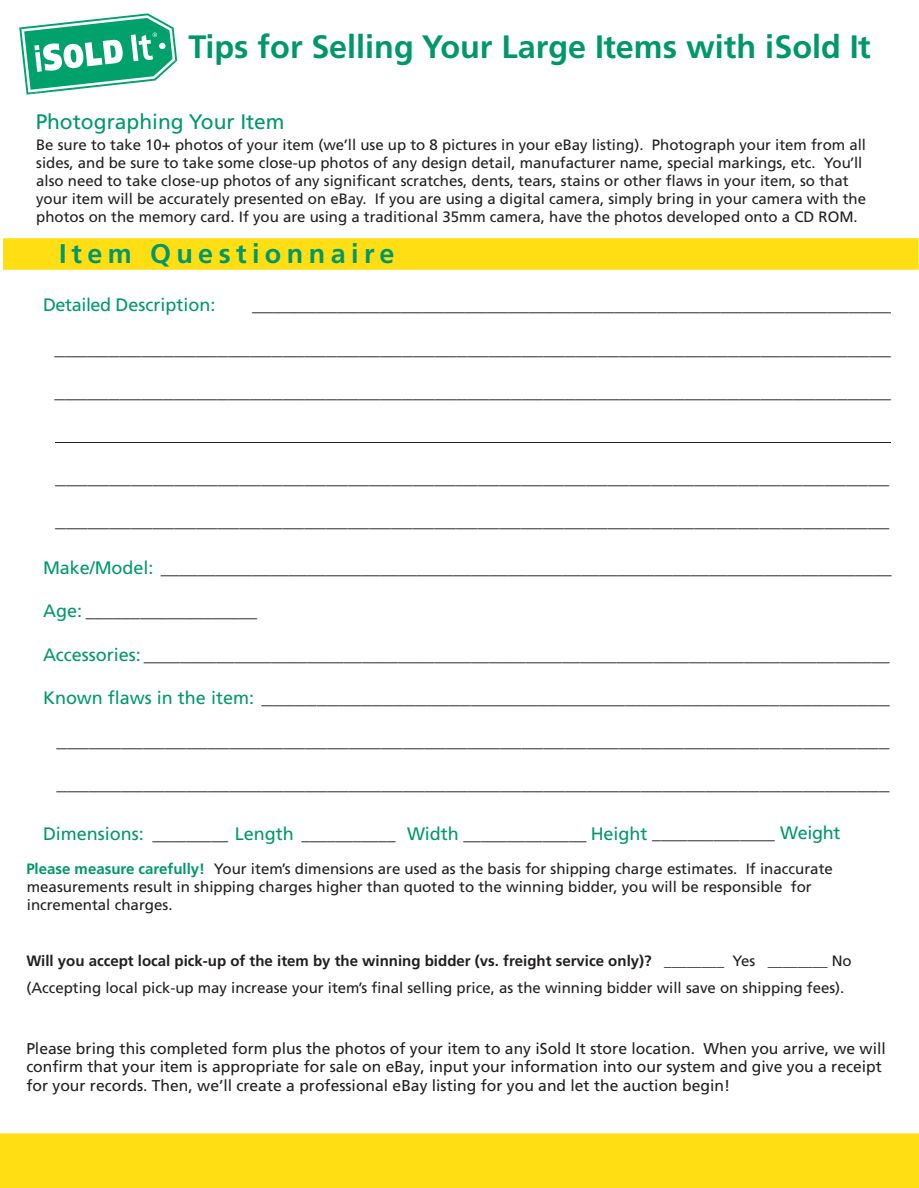
<style>
.page{position:relative;width:919px;height:1188px;background:#fff}
.page>*{position:absolute;margin:0;border:0;box-sizing:border-box;transform-origin:0 0}
.t1{font:700 32.4px "Frutiger";color:#00986b}
.t2{font:700 27px "Frutiger";letter-spacing:.2em;color:#00986b}
.t3{font:21px "Frutiger";color:#00986b}
.t4{font:18px "Adobe Garamond Pro";color:#231f20;scale:1.2 1}
.t5{font:18px "Adobe Garamond Pro";color:#231f20;scale:1.21 1}
.t6{font:18px "Adobe Garamond Pro";color:#231f20;scale:1.22 1}
.t7{font:18px "Adobe Garamond Pro";color:#231f20}
.t8{font:18px "Adobe Garamond Pro";color:#231f20;scale:2.02 1}
.t9{font:18px "Adobe Garamond Pro";color:#231f20;scale:2.03 1}
.t10{font:18px "Adobe Garamond Pro";color:#231f20;scale:.94 1}
.t11{font:18px "Adobe Garamond Pro";color:#231f20;scale:2.37 1}
.t12{font:18px "Adobe Garamond Pro";color:#231f20;scale:3.09 1}
.t13{font:18px "Frutiger";color:#00986b}
.t14{font:15.75px/18.8px "Frutiger";color:#231f20}
.t15{font:15px/18px "Frutiger";color:#231f20}
.s1{font-family:"Frutiger";color:#00986b}
.s2{font-weight:700;color:#00986b}
.s3{font-weight:700}
</style>
<div class="page">
<div style="left:3px;top:238px;width:915px;height:32px;background:#ffde14"></div>
<svg style="left:19px;top:13px;width:158px;height:82px"></svg>
<div style="left:0;top:1133px;width:918px;height:55px;background:#ffde14"></div>
<h1 class="t1" style="left:188px;top:27px;width:683px">Tips for Selling Your Large Items with iSold It</h1>
<h3 class="t3" style="left:36px;top:110px;width:250px">Photographing Your Item</h3>
<p class="t15" style="left:36px;top:136px;width:831px">Be sure to take 10+ photos of your item (we’ll use up to 8 pictures in your eBay listing). Photograph your item from all sides, and be sure to take some close-up photos of any design detail, manufacturer name, special markings, etc. You’ll also need to take close-up photos of any significant scratches, dents, tears, stains or other flaws in your item, so that your item will be accurately presented on eBay. If you are using a digital camera, simply bring in your camera with the photos on the memory card. If you are using a traditional 35mm camera, have the photos developed onto a CD ROM.</p>
<h2 class="t2" style="left:59px;top:238px;width:337px">Item Questionnaire</h2>
<p class="t13" style="left:43px;top:295px;width:174px">Detailed Description:</p>
<p class="t11" style="left:252px;top:295px;width:271px">______________________________</p>
<p class="t5" style="left:54px;top:338px;width:692px">_____________________________________________________________________________</p>
<p class="t5" style="left:54px;top:381px;width:692px">_____________________________________________________________________________</p>
<p class="t12" style="left:55px;top:424px;width:272px">______________________________</p>
<p class="t4" style="left:55px;top:467px;width:696px">_____________________________________________________________________________</p>
<p class="t4" style="left:55px;top:510px;width:696px">_____________________________________________________________________________</p>
<p class="t9" style="left:43px;top:558px;width:419px"><span class="s1">Make/Model:</span> ________________________________________</p>
<p class="t7" style="left:43px;top:601px;width:215px"><span class="s1">Age:</span> ___________________</p>
<p class="t8" style="left:43px;top:644px;width:420px"><span class="s1">Accessories:</span> _________________________________________</p>
<p class="t6" style="left:43px;top:687px;width:695px"><span class="s1">Known flaws in the item:</span> _________________________________________________________</p>
<p class="t4" style="left:57px;top:730px;width:695px">_____________________________________________________________________________</p>
<p class="t4" style="left:57px;top:774px;width:695px">_____________________________________________________________________________</p>
<p class="t10" style="left:43px;top:823px;width:376px"><span class="s1">Dimensions:</span> _________ <span class="s1">Length</span> ___________</p>
<p class="t7" style="left:407px;top:823px;width:435px"><span class="s1">Width</span> ______________ <span class="s1">Height</span> ______________ <span class="s1">Weight</span></p>
<p class="t15" style="left:26px;top:860px;width:808px"><span class="s2">Please measure carefully!</span> our item’s dimensions are used as the basis for shipping charge estimates. If inaccurate</p>
<p class="t15" style="left:27px;top:860px;width:786px;text-indent:187px">Y<br>measurements result in shipping charges higher than quoted to the winning bidder, you will be responsible for incremental charges.</p>
<p class="t15" style="left:26px;top:948px;width:826px;line-height:27px"><span class="s3">Will you accept local pick-up of the item by the winning bidder (vs. freight service only)?</span> ________ Yes ________ No (Accepting local pick-up may increase your item’s final selling price, as the winning bidder will save on shipping fees).</p>
<p class="t14" style="left:26px;top:1039px;width:860px">Please bring this completed form plus the photos of your item to any iSold It store location. When you arrive, we will confirm that your item is appropriate for sale on eBay, input your information into our system and give you a receipt for your records. Then, we’ll create a professional eBay listing for you and let the auction begin!</p>
</div>
